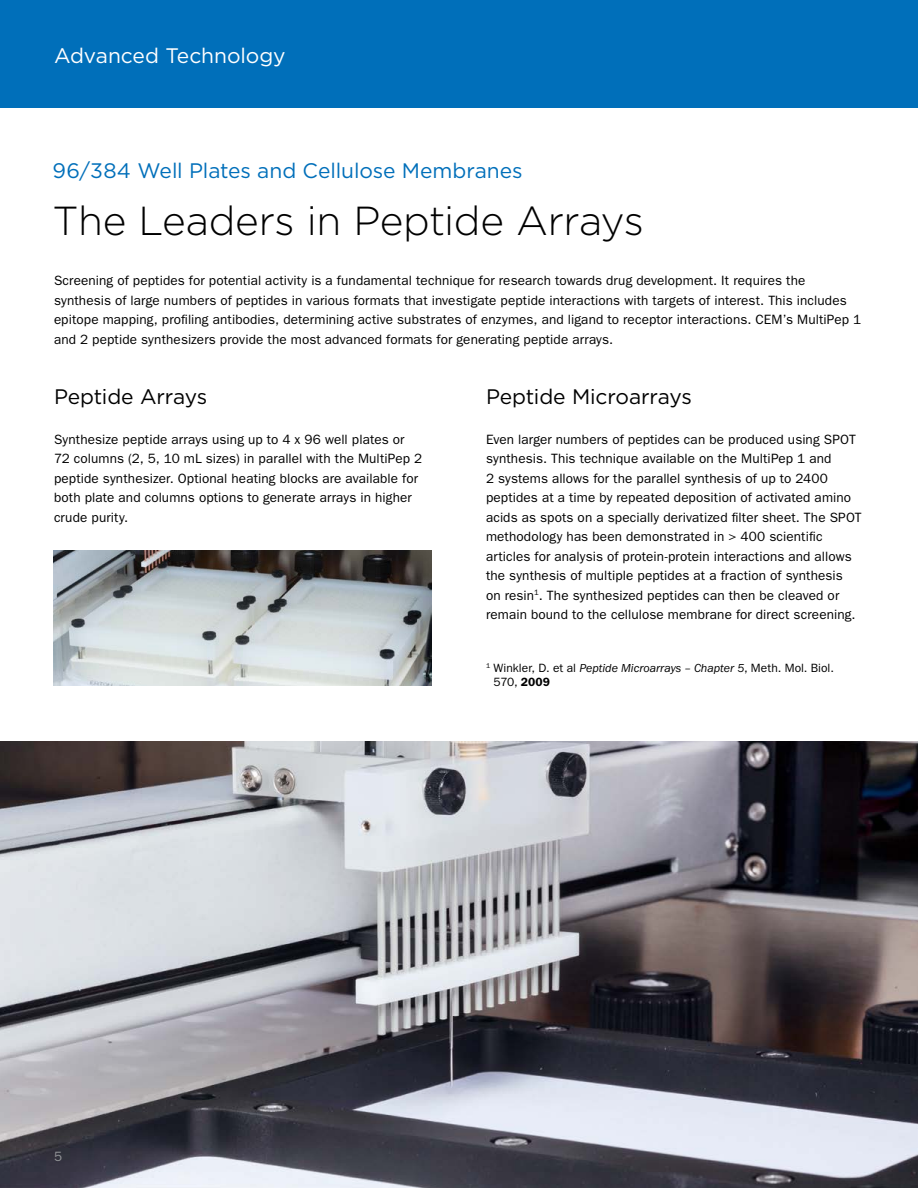
<style>
.page{position:relative;width:918px;height:1188px;background:#fff}
.page>*{position:absolute;margin:0;border:0;box-sizing:border-box;transform-origin:0 0}
.Subject_Headline{font:300 40.5px "Gotham HTF";letter-spacing:-.01em;color:#000}
.Subject_Headline_Bro{font:21px "Gotham HTF";letter-spacing:-.005em;color:#006fba}
.Subject_Subhead{font:21px "Gotham HTF";letter-spacing:-.01em;color:#000}
.Page_Header__blue_ba{font:21px "Gotham HTF";letter-spacing:-.005em;color:#fff}
.Paragraph_Copy{font:13.5px/19.5px "ITC Franklin Gothic Std";letter-spacing:.01em;color:#000}
.t1{font:13.5px "ITC Franklin Gothic Std";color:#939598}
.body_copy_small{font:12px/13.5px "ITC Franklin Gothic Std";color:#000}
.s1{font-style:italic}
.s2{font-weight:600}
</style>
<div class="page">
<img style="left:0;top:742px;width:918px;height:446px">
<div style="left:0;top:0;width:918px;height:108px;background:#006fba"></div>
<img style="left:53px;top:551px;width:379px;height:135px">
<p class="Page_Header__blue_ba" style="left:54px;top:44px;width:233px">Advanced Technology</p>
<p class="Subject_Headline_Bro" style="left:52px;top:159px;width:472px">96/384 Well Plates and Cellulose Membranes</p>
<p class="Subject_Headline" style="left:52px;top:199px;width:593px">The Leaders in Peptide Arrays</p>
<p class="Paragraph_Copy" style="left:54px;top:271px;width:809px">Screening of peptides for potential activity is a fundamental technique for research towards drug development. It requires the synthesis of large numbers of peptides in various formats that investigate peptide interactions with targets of interest. This includes epitope mapping, profiling antibodies, determining active substrates of enzymes, and ligand to receptor interactions. CEM’s MultiPep 1 and 2 peptide synthesizers provide the most advanced formats for generating peptide arrays.</p>
<p class="Subject_Subhead" style="left:54px;top:385px;width:155px">Peptide Arrays</p>
<p class="Paragraph_Copy" style="left:54px;top:429px;width:370px">Synthesize peptide arrays using up to 4 x 96 well plates or 72 columns (2, 5, 10 mL sizes) in parallel with the MultiPep 2 peptide synthesizer. Optional heating blocks are available for both plate and columns options to generate arrays in higher crude purity.</p>
<p class="Subject_Subhead" style="left:486px;top:385px;width:207px">Peptide Microarrays</p>
<p class="Paragraph_Copy" style="left:486px;top:429px;width:377px">Even larger numbers of peptides can be produced using SPOT synthesis. This technique available on the MultiPep 1 and<br>2 systems allows for the parallel synthesis of up to 2400 peptides at a time by repeated deposition of activated amino acids as spots on a specially derivatized filter sheet. The SPOT methodology has been demonstrated in &gt; 400 scientific articles for analysis of protein-protein interactions and allows the synthesis of multiple peptides at a fraction of synthesis<br>on resin<sup>1</sup>. The synthesized peptides can then be cleaved or remain bound to the cellulose membrane for direct screening.</p>
<p class="body_copy_small" style="left:494px;top:661px;width:342px;text-indent:-8px"><sup>1</sup> Winkler, D. et al <span class="s1">Peptide Microarrays – Chapter 5</span>, Meth. Mol. Biol.<br>570, <span class="s2">2009</span></p>
<p class="t1" style="left:54px;top:1149px;width:10px">5</p>
</div>
